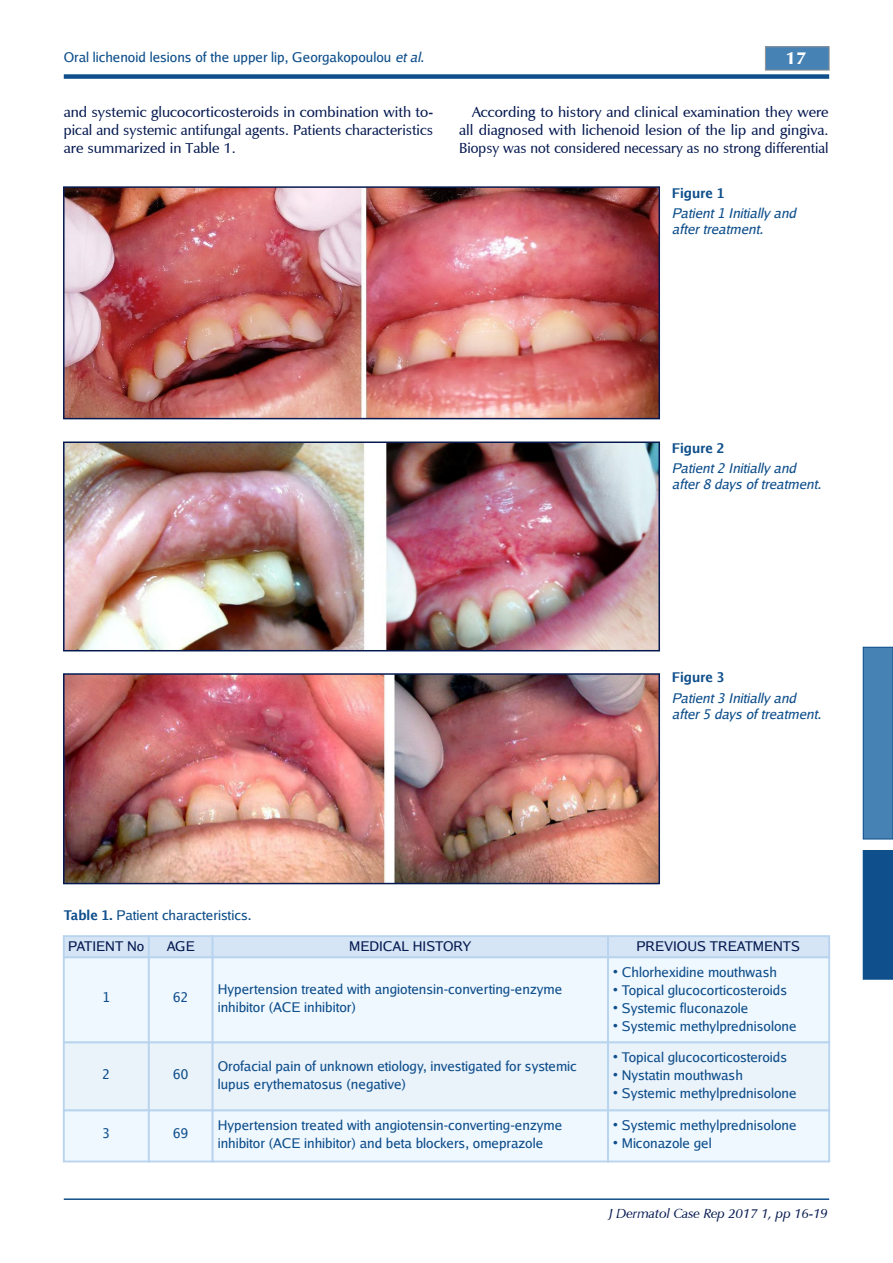
<style>
.page{position:relative;width:893px;height:1263px;background:#fff}
.page>*{position:absolute;margin:0;border:0;box-sizing:border-box;transform-origin:0 0}
.t1{font:700 18px "Mg Open Cosmetica";color:#fff}
.t2{font:15px/18px "Mg Open Cosmetica";color:#051950;text-align:justify}
.t3{font:13.5px/18px "Luxi Sans";color:#0f4f8b}
.t4{font:italic 13.5px/16.2px "Luxi Sans";color:#0f4f8b}
.t5{font:13.5px "Luxi Sans";color:#051950}
.t6{font:italic 13.5px "Mg Open Cosmetica";color:#051950}
.t7{font:700 13.5px "Luxi Sans";color:#0f4f8b}
.s1{font-style:italic}
.s2{font-weight:700}
</style>
<div class="page">
<div style="left:64px;top:74px;width:765px;height:5px;background:#0f4f8b"></div>
<hr style="left:64px;top:1198px;width:765px;height:2px;background:#0f4f8b">
<div style="left:863px;top:850px;width:30px;height:129px;background:#0f4f8b"></div>
<div style="left:863px;top:647px;width:30px;height:192px;background:#4682b4"></div>
<div style="left:863px;top:647px;width:30px;height:192px;border:1px solid #0f4f8b"></div>
<div style="left:765px;top:47px;width:64px;height:23px;background:#4682b4"></div>
<div style="left:765px;top:47px;width:64px;height:23px;border:1px solid #969696"></div>
<img style="left:66px;top:189px;width:591px;height:227px">
<div style="left:63px;top:186px;width:597px;height:233px;border:2px solid #051950"></div>
<img style="left:66px;top:444px;width:591px;height:204px">
<div style="left:63px;top:441px;width:597px;height:210px;border:2px solid #051950"></div>
<img style="left:66px;top:676px;width:591px;height:205px">
<div style="left:63px;top:673px;width:597px;height:211px;border:2px solid #051950"></div>
<div style="left:64px;top:936px;width:85px;height:21px;background:#d5e5f5"></div>
<div style="left:63px;top:935px;width:87px;height:23px;border:2px solid #b9d4ee"></div>
<div style="left:149px;top:936px;width:64px;height:21px;background:#d5e5f5"></div>
<div style="left:148px;top:935px;width:66px;height:23px;border:2px solid #b9d4ee"></div>
<div style="left:213px;top:936px;width:395px;height:21px;background:#d5e5f5"></div>
<div style="left:212px;top:935px;width:397px;height:23px;border:2px solid #b9d4ee"></div>
<div style="left:608px;top:936px;width:221px;height:21px;background:#d5e5f5"></div>
<div style="left:607px;top:935px;width:223px;height:23px;border:2px solid #b9d4ee"></div>
<div style="left:64px;top:957px;width:85px;height:85px;background:#f0f8ff"></div>
<div style="left:63px;top:956px;width:87px;height:87px;border:2px solid #b9d4ee"></div>
<div style="left:149px;top:957px;width:64px;height:85px;background:#f0f8ff"></div>
<div style="left:148px;top:956px;width:66px;height:87px;border:2px solid #b9d4ee"></div>
<div style="left:213px;top:957px;width:395px;height:85px;background:#f0f8ff"></div>
<div style="left:212px;top:956px;width:397px;height:87px;border:2px solid #b9d4ee"></div>
<div style="left:608px;top:957px;width:221px;height:85px;background:#f0f8ff"></div>
<div style="left:607px;top:956px;width:223px;height:87px;border:2px solid #b9d4ee"></div>
<div style="left:64px;top:1042px;width:85px;height:68px;background:#eaf2fa"></div>
<div style="left:63px;top:1041px;width:87px;height:70px;border:2px solid #b9d4ee"></div>
<div style="left:149px;top:1042px;width:64px;height:68px;background:#eaf2fa"></div>
<div style="left:148px;top:1041px;width:66px;height:70px;border:2px solid #b9d4ee"></div>
<div style="left:213px;top:1042px;width:395px;height:68px;background:#eaf2fa"></div>
<div style="left:212px;top:1041px;width:397px;height:70px;border:2px solid #b9d4ee"></div>
<div style="left:608px;top:1042px;width:221px;height:68px;background:#eaf2fa"></div>
<div style="left:607px;top:1041px;width:223px;height:70px;border:2px solid #b9d4ee"></div>
<div style="left:64px;top:1110px;width:85px;height:51px;background:#f0f8ff"></div>
<div style="left:63px;top:1109px;width:87px;height:53px;border:2px solid #b9d4ee"></div>
<div style="left:149px;top:1110px;width:64px;height:51px;background:#f0f8ff"></div>
<div style="left:148px;top:1109px;width:66px;height:53px;border:2px solid #b9d4ee"></div>
<div style="left:213px;top:1110px;width:395px;height:51px;background:#f0f8ff"></div>
<div style="left:212px;top:1109px;width:397px;height:53px;border:2px solid #b9d4ee"></div>
<div style="left:608px;top:1110px;width:221px;height:51px;background:#f0f8ff"></div>
<div style="left:607px;top:1109px;width:223px;height:53px;border:2px solid #b9d4ee"></div>
<p class="t3" style="left:64px;top:47px;width:362px">Oral lichenoid lesions of the upper lip, Georgakopoulou <span class="s1">et al</span>.</p>
<h1 class="t1" style="left:786px;top:47px;width:21px">17</h1>
<p class="t2" style="left:64px;top:104px;width:371px">and systemic glucocorticosteroids in combination with to&shy;pical and systemic antifungal agents. Patients characteristics are summarized in Table 1.</p>
<p class="t2" style="left:459px;top:104px;width:371px;text-indent:13px">According to history and clinical examination they were all diagnosed with lichenoid lesion of the lip and gingiva.<br>Biopsy was not considered necessary as no strong differential</p>
<p class="t7" style="left:672px;top:184px;width:54px">Figure 1</p>
<p class="t4" style="left:672px;top:205px;width:126px">Patient 1 Initially and after treatment.</p>
<p class="t7" style="left:672px;top:439px;width:54px">Figure 2</p>
<p class="t4" style="left:672px;top:460px;width:151px">Patient 2 Initially and after 8 days of treatment.</p>
<p class="t7" style="left:672px;top:669px;width:54px">Figure 3</p>
<p class="t4" style="left:672px;top:689px;width:151px">Patient 3 Initially and after 5 days of treatment.</p>
<p class="t3" style="left:64px;top:906px;width:189px"><span class="s2">Table 1.</span> Patient characteristics.</p>
<p class="t5" style="left:68px;top:938px;width:78px">PATIENT No</p>
<p class="t5" style="left:167px;top:938px;width:30px">AGE</p>
<p class="t5" style="left:349px;top:938px;width:124px">MEDICAL HISTORY</p>
<p class="t5" style="left:636px;top:938px;width:165px">PREVIOUS TREATMENTS</p>
<p class="t3" style="left:103px;top:988px;width:9px">1</p>
<p class="t3" style="left:173px;top:988px;width:17px">62</p>
<p class="t3" style="left:218px;top:980px;width:346px">Hypertension treated with angiotensin-converting-enzyme inhibitor (ACE inhibitor)</p>
<p class="t3" style="left:103px;top:1064px;width:9px">2</p>
<p class="t3" style="left:173px;top:1064px;width:17px">60</p>
<p class="t3" style="left:218px;top:1057px;width:361px">Orofacial pain of unknown etiology, investigated for systemic lupus erythematosus (negative)</p>
<p class="t3" style="left:613px;top:963px;width:165px">• Chlorhexidine mouthwash</p>
<p class="t3" style="left:613px;top:981px;width:175px">• Topical glucocorticosteroids</p>
<p class="t3" style="left:613px;top:999px;width:137px">• Systemic fluconazole</p>
<p class="t3" style="left:613px;top:1017px;width:185px">• Systemic methylprednisolone</p>
<p class="t3" style="left:613px;top:1048px;width:175px">• Topical glucocorticosteroids</p>
<p class="t3" style="left:613px;top:1066px;width:131px">• Nystatin mouthwash</p>
<p class="t3" style="left:613px;top:1084px;width:185px">• Systemic methylprednisolone</p>
<p class="t3" style="left:103px;top:1124px;width:9px">3</p>
<p class="t3" style="left:173px;top:1124px;width:17px">69</p>
<p class="t3" style="left:218px;top:1116px;width:346px">Hypertension treated with angiotensin-converting-enzyme inhibitor (ACE inhibitor) and beta blockers, omeprazole</p>
<p class="t3" style="left:613px;top:1116px;width:185px">• Systemic methylprednisolone</p>
<p class="t3" style="left:613px;top:1134px;width:100px">• Miconazole gel</p>
<p class="t6" style="left:609px;top:1205px;width:220px">J Dermatol Case Rep 2017 1, pp 16-19</p>
</div>
